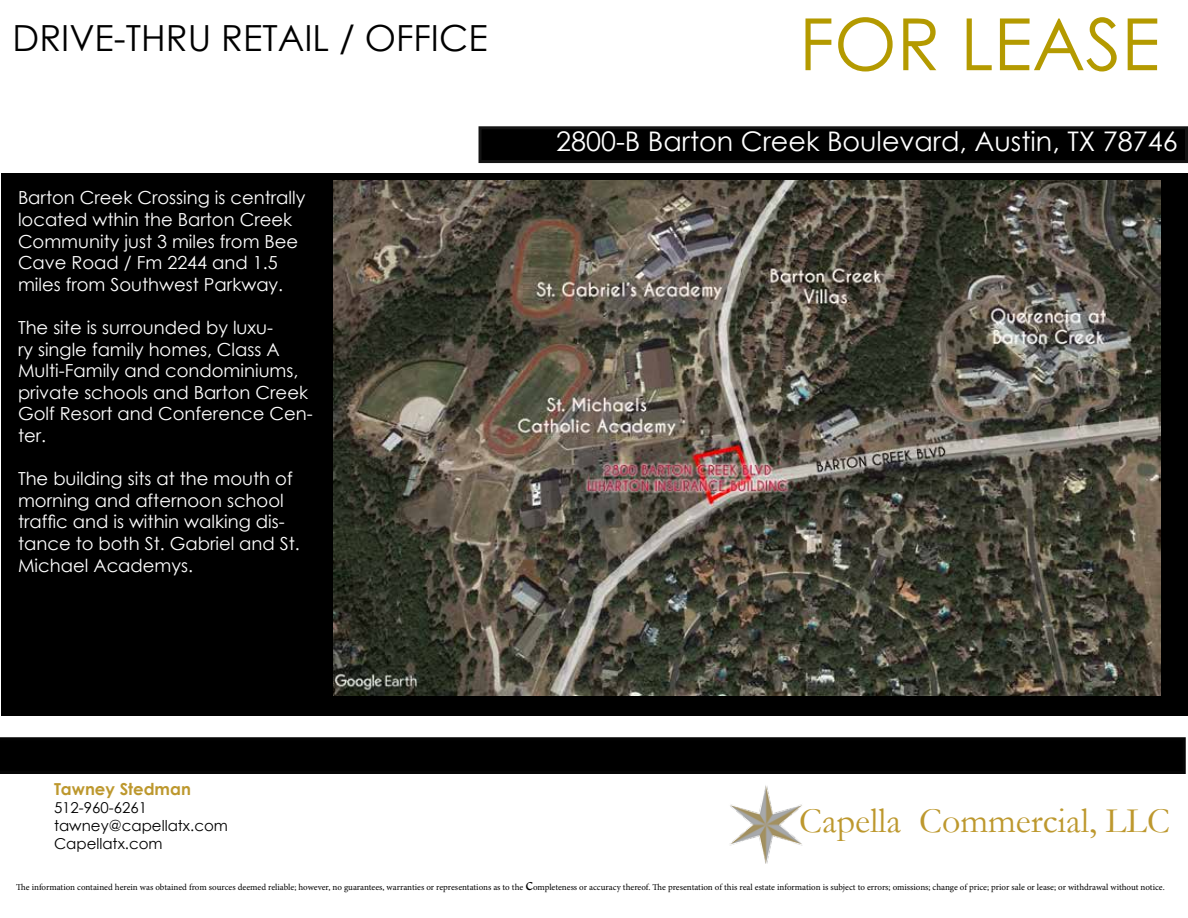
<style>
.page{position:relative;width:1188px;height:918px;background:#fff}
.page>*{position:absolute;margin:0;border:0;box-sizing:border-box;transform-origin:0 0}
.t1{font:72px "Century Gothic";color:#b49a00}
.t2{font:36px "Century Gothic";color:#000}
.t3{font:36px "Garamond";color:#bd982e}
.t4{font:27px "Century Gothic";color:#fff}
.t5{font:18px/21.6px "Century Gothic";color:#fff}
.t6{font:700 16.5px "Century Gothic";color:#bd982e}
.t7{font:15px/18px "Century Gothic";color:#000}
.t8{font:9px "Minion Pro";color:#000}
.s1{font-size:18px}
</style>
<div class="page">
<div style="left:480px;top:128px;width:706px;height:34px;background:#000"></div>
<div style="left:479px;top:126px;width:709px;height:37px;border:3px solid #141414"></div>
<div style="left:0;top:737px;width:1186px;height:37px;background:#000"></div>
<img style="left:724px;top:771px;width:91px;height:93px">
<div style="left:2px;top:173px;width:1186px;height:543px;background:#000"></div>
<img style="left:333px;top:180px;width:828px;height:516px">
<h2 class="t2" style="left:13px;top:13px;width:477px">DRIVE-THRU RETAIL / OFFICE</h2>
<p class="t5" style="left:18px;top:187px;width:289px">Barton Creek Crossing is centrally located wthin the Barton Creek<br>Community just 3 miles from Bee<br>Cave Road / Fm 2244 and 1.5 miles from Southwest Parkway.</p>
<p class="t5" style="left:18px;top:316px;width:296px">The site is surrounded by luxu-<br>ry single family homes, Class A<br>Multi-Family and condominiums, private schools and Barton Creek<br>Golf Resort and Conference Cen&shy;ter.</p>
<p class="t5" style="left:18px;top:468px;width:283px">The building sits at the mouth of morning and afternoon school traffic and is within walking dis&shy;tance to both St. Gabriel and St.<br>Michael Academys.</p>
<h1 class="t1" style="left:799px;top:-6px;width:362px">FOR LEASE</h1>
<h3 class="t4" style="left:556px;top:122px;width:623px">2800-B Barton Creek Boulevard, Austin, TX 78746</h3>
<p class="t6" style="left:54px;top:777px;width:138px">Tawney Stedman</p>
<p class="t7" style="left:54px;top:799px;width:175px">512-960-6261 tawney@capellatx.com<br>Capellatx.com</p>
<p class="t8" style="left:16px;top:881px;width:1150px">The information contained herein was obtained from sources deemed reliable; however, no guarantees, warranties or representations as to the <span class="s1">c</span>ompleteness or accuracy thereof. The presentation of this real estate information is subject to errors; omissions; change of price; prior sale or lease; or withdrawal without notice.</p>
<h2 class="t3" style="left:799px;top:796px;width:372px">Capella Commercial, LLC</h2>
</div>
